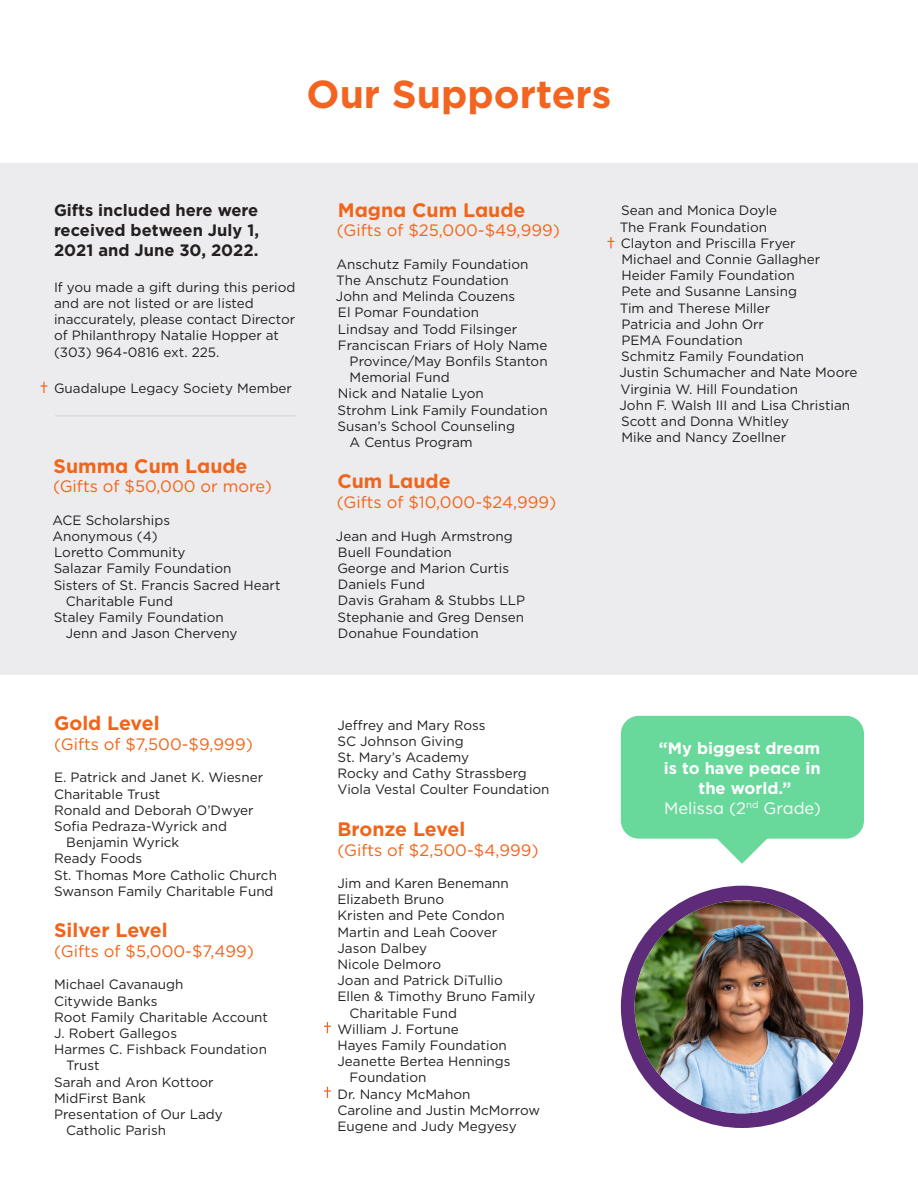
<style>
.page{position:relative;width:918px;height:1188px;background:#fff}
.page>*{position:absolute;margin:0;border:0;box-sizing:border-box;transform-origin:0 0}
.t1{font:700 39px "Gotham";color:#f36421}
.t2{font:700 19.5px "Gotham";color:#f26419}
.t3{font:16.5px "Gotham";color:#f26419}
.t4{font:700 16.5px/19.8px "Gotham";color:#231f20}
.t5{font:700 16.5px "Gotham";color:#fff}
.t6{font:16.5px "Gotham";color:#fff}
.t7{font:13.5px/16.2px "Gotham";color:#231f20}
</style>
<div class="page">
<svg style="left:717px;top:839px;width:50px;height:25px"></svg>
<div style="left:0;top:163px;width:918px;height:512px;background:#ececee"></div>
<hr style="left:55px;top:415px;width:241px;height:1px;background:#d9dadc">
<svg style="left:41px;top:382px;width:6px;height:11px"></svg>
<svg style="left:324px;top:1022px;width:7px;height:11px"></svg>
<svg style="left:324px;top:1087px;width:7px;height:11px"></svg>
<svg style="left:608px;top:237px;width:6px;height:11px"></svg>
<div style="left:621px;top:716px;width:243px;height:123px;background:#68d89b;border-radius:18px"></div>
<div style="left:621px;top:886px;width:242px;height:242px;background:#5d2b7a;border-radius:50%"></div>
<img style="left:635px;top:900px;width:214px;height:213px">
<p class="t1" style="left:307px;top:68px;width:306px">Our Supporters</p>
<p class="t4" style="left:54px;top:200px;width:206px">Gifts included here were</p>
<p class="t4" style="left:54px;top:220px;width:207px">received between July 1,<br>2021 and June 30, 2022.</p>
<p class="t7" style="left:54px;top:279px;width:243px">If you made a gift during this period and are not listed or are listed</p>
<p class="t7" style="left:54px;top:311px;width:243px">inaccurately, please contact Director</p>
<p class="t7" style="left:54px;top:327px;width:227px">of Philanthropy Natalie Hopper at (303) 964-0816 ext. 225.</p>
<p class="t7" style="left:54px;top:379px;width:240px">Guadalupe Legacy Society Member</p>
<p class="t2" style="left:54px;top:453px;width:196px">Summa Cum Laude</p>
<p class="t3" style="left:53px;top:476px;width:221px">(Gifts of $50,000 or more)</p>
<p class="t7" style="left:52px;top:512px;width:119px">ACE Scholarships</p>
<p class="t7" style="left:52px;top:528px;width:107px">Anonymous (4)</p>
<p class="t7" style="left:54px;top:544px;width:133px">Loretto Community</p>
<p class="t7" style="left:54px;top:560px;width:179px">Salazar Family Foundation</p>
<p class="t7" style="left:54px;top:576px;width:228px">Sisters of St. Francis Sacred Heart</p>
<p class="t7" style="left:66px;top:593px;width:109px">Charitable Fund</p>
<p class="t7" style="left:54px;top:609px;width:172px">Staley Family Foundation</p>
<p class="t7" style="left:66px;top:625px;width:173px">Jenn and Jason Cherveny</p>
<p class="t2" style="left:54px;top:710px;width:107px">Gold Level</p>
<p class="t3" style="left:54px;top:734px;width:200px">(Gifts of $7,500-$9,999)</p>
<p class="t7" style="left:54px;top:769px;width:211px">E. Patrick and Janet K. Wiesner<br>Charitable Trust</p>
<p class="t7" style="left:54px;top:802px;width:201px">Ronald and Deborah O’Dwyer</p>
<p class="t7" style="left:54px;top:818px;width:174px">Sofia Pedraza-Wyrick and</p>
<p class="t7" style="left:66px;top:834px;width:115px">Benjamin Wyrick</p>
<p class="t7" style="left:54px;top:850px;width:90px">Ready Foods</p>
<p class="t7" style="left:54px;top:867px;width:224px">St. Thomas More Catholic Church<br>Swanson Family Charitable Fund</p>
<p class="t2" style="left:54px;top:917px;width:115px">Silver Level</p>
<p class="t3" style="left:54px;top:941px;width:201px">(Gifts of $5,000-$7,499)</p>
<p class="t7" style="left:54px;top:976px;width:131px">Michael Cavanaugh</p>
<p class="t7" style="left:54px;top:993px;width:105px">Citywide Banks</p>
<p class="t7" style="left:54px;top:1009px;width:215px">Root Family Charitable Account</p>
<p class="t7" style="left:54px;top:1025px;width:124px">J. Robert Gallegos</p>
<p class="t7" style="left:54px;top:1041px;width:214px">Harmes C. Fishback Foundation</p>
<p class="t7" style="left:66px;top:1057px;width:35px">Trust</p>
<p class="t7" style="left:54px;top:1074px;width:161px">Sarah and Aron Kottoor</p>
<p class="t7" style="left:54px;top:1090px;width:93px">MidFirst Bank</p>
<p class="t7" style="left:54px;top:1106px;width:170px">Presentation of Our Lady</p>
<p class="t7" style="left:66px;top:1122px;width:101px">Catholic Parish</p>
<p class="t2" style="left:338px;top:197px;width:189px">Magna Cum Laude</p>
<p class="t3" style="left:337px;top:220px;width:224px">(Gifts of $25,000-$49,999)</p>
<p class="t7" style="left:336px;top:256px;width:194px">Anschutz Family Foundation</p>
<p class="t7" style="left:336px;top:272px;width:174px">The Anschutz Foundation</p>
<p class="t7" style="left:336px;top:288px;width:181px">John and Melinda Couzens</p>
<p class="t7" style="left:338px;top:304px;width:143px">El Pomar Foundation</p>
<p class="t7" style="left:338px;top:320px;width:181px">Lindsay and Todd Filsinger</p>
<p class="t7" style="left:338px;top:337px;width:211px">Franciscan Friars of Holy Name</p>
<p class="t7" style="left:350px;top:353px;width:200px">Province/May Bonfils Stanton</p>
<p class="t7" style="left:350px;top:369px;width:102px">Memorial Fund</p>
<p class="t7" style="left:338px;top:385px;width:147px">Nick and Natalie Lyon</p>
<p class="t7" style="left:338px;top:401px;width:212px">Strohm Link Family Foundation</p>
<p class="t7" style="left:338px;top:418px;width:179px">Susan’s School Counseling</p>
<p class="t7" style="left:350px;top:434px;width:125px">A Centus Program</p>
<p class="t2" style="left:337px;top:469px;width:115px">Cum Laude</p>
<p class="t3" style="left:337px;top:492px;width:221px">(Gifts of $10,000-$24,999)</p>
<p class="t7" style="left:336px;top:527px;width:178px">Jean and Hugh Armstrong</p>
<p class="t7" style="left:338px;top:544px;width:115px">Buell Foundation</p>
<p class="t7" style="left:337px;top:560px;width:173px">George and Marion Curtis</p>
<p class="t7" style="left:338px;top:576px;width:89px">Daniels Fund</p>
<p class="t7" style="left:338px;top:592px;width:189px">Davis Graham &amp; Stubbs LLP</p>
<p class="t7" style="left:338px;top:608px;width:188px">Stephanie and Greg Densen</p>
<p class="t7" style="left:338px;top:625px;width:142px">Donahue Foundation</p>
<p class="t7" style="left:338px;top:716px;width:150px">Jeffrey and Mary Ross</p>
<p class="t7" style="left:338px;top:733px;width:128px">SC Johnson Giving</p>
<p class="t7" style="left:338px;top:749px;width:133px">St. Mary’s Academy</p>
<p class="t7" style="left:338px;top:765px;width:191px">Rocky and Cathy Strassberg</p>
<p class="t7" style="left:338px;top:781px;width:214px">Viola Vestal Coulter Foundation</p>
<p class="t2" style="left:338px;top:816px;width:129px">Bronze Level</p>
<p class="t3" style="left:338px;top:839px;width:203px">(Gifts of $2,500-$4,999)</p>
<p class="t7" style="left:338px;top:875px;width:173px">Jim and Karen Benemann</p>
<p class="t7" style="left:338px;top:891px;width:108px">Elizabeth Bruno</p>
<p class="t7" style="left:338px;top:907px;width:169px">Kristen and Pete Condon</p>
<p class="t7" style="left:338px;top:923px;width:161px">Martin and Leah Coover</p>
<p class="t7" style="left:338px;top:940px;width:91px">Jason Dalbey</p>
<p class="t7" style="left:338px;top:956px;width:105px">Nicole Delmoro</p>
<p class="t7" style="left:338px;top:972px;width:167px">Joan and Patrick DiTullio</p>
<p class="t7" style="left:338px;top:988px;width:199px">Ellen &amp; Timothy Bruno Family</p>
<p class="t7" style="left:350px;top:1004px;width:109px">Charitable Fund</p>
<p class="t7" style="left:338px;top:1021px;width:123px">William J. Fortune</p>
<p class="t7" style="left:338px;top:1037px;width:171px">Hayes Family Foundation</p>
<p class="t7" style="left:338px;top:1053px;width:175px">Jeanette Bertea Hennings</p>
<p class="t7" style="left:350px;top:1069px;width:78px">Foundation</p>
<p class="t7" style="left:338px;top:1085px;width:134px">Dr. Nancy McMahon</p>
<p class="t7" style="left:338px;top:1102px;width:204px">Caroline and Justin McMorrow</p>
<p class="t7" style="left:338px;top:1118px;width:181px">Eugene and Judy Megyesy</p>
<p class="t7" style="left:621px;top:202px;width:158px">Sean and Monica Doyle</p>
<p class="t7" style="left:620px;top:218px;width:149px">The Frank Foundation</p>
<p class="t7" style="left:621px;top:235px;width:176px">Clayton and Priscilla Fryer</p>
<p class="t7" style="left:621px;top:251px;width:200px">Michael and Connie Gallagher</p>
<p class="t7" style="left:621px;top:267px;width:175px">Heider Family Foundation</p>
<p class="t7" style="left:621px;top:283px;width:177px">Pete and Susanne Lansing</p>
<p class="t7" style="left:620px;top:299px;width:152px">Tim and Therese Miller</p>
<p class="t7" style="left:621px;top:316px;width:144px">Patricia and John Orr</p>
<p class="t7" style="left:621px;top:332px;width:123px">PEMA Foundation</p>
<p class="t7" style="left:621px;top:348px;width:185px">Schmitz Family Foundation</p>
<p class="t7" style="left:619px;top:364px;width:240px">Justin Schumacher and Nate Moore</p>
<p class="t7" style="left:621px;top:380px;width:179px">Virginia W. Hill Foundation</p>
<p class="t7" style="left:619px;top:397px;width:232px">John F. Walsh III and Lisa Christian</p>
<p class="t7" style="left:621px;top:413px;width:170px">Scott and Donna Whitley</p>
<p class="t7" style="left:621px;top:429px;width:166px">Mike and Nancy Zoellner</p>
<p class="t5" style="left:659px;top:737px;width:163px">“My biggest dream</p>
<p class="t5" style="left:664px;top:757px;width:158px">is to have peace in</p>
<p class="t5" style="left:699px;top:777px;width:94px">the world.”</p>
<p class="t6" style="left:664px;top:797px;width:158px">Melissa (2<sup>nd</sup> Grade)</p>
</div>
